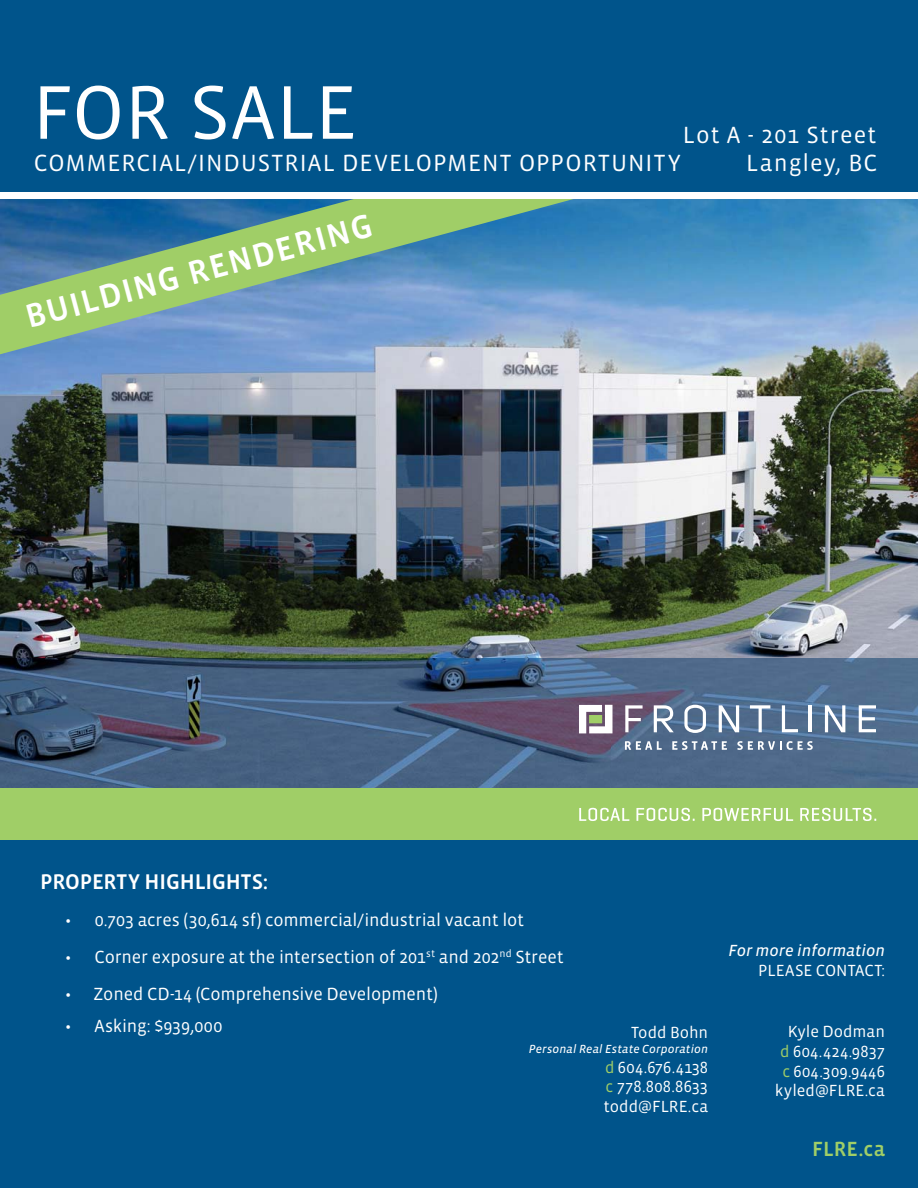
<style>
.page{position:relative;width:918px;height:1188px;background:#fff}
.page>*{position:absolute;margin:0;border:0;box-sizing:border-box;transform-origin:0 0}
.t1{font:77.7px "Vista Sans";color:#fff}
.t2{font:33.9px "Vista Sans Med";color:#fff}
.t3{font:24px/28.5px "Vista Sans";letter-spacing:.045em;color:#fff;text-align:right}
.t4{font:21.75px "Vista Sans Med";letter-spacing:-.01em;color:#fff}
.t5{font:21px "Vista Sans Med";letter-spacing:.005em;color:#a0ce67}
.t6{font:18px "Vista Sans";letter-spacing:-.005em;color:#fff}
.t7{font:16.5px/19.8px "Vista Sans";letter-spacing:.005em;color:#fff;text-align:right}
.t8{font:italic 16.5px "Vista Sans Reg";letter-spacing:-.005em;color:#fff}
.t9{font:italic 12px "Vista Sans Reg";letter-spacing:.01em;color:#fff}
.s1{color:#a0ce67}
</style>
<div class="page">
<img style="left:0;top:199px;width:918px;height:459px">
<svg style="left:0;top:199px;width:589px;height:155px;background:#6ea0a4"></svg>
<div style="left:0;top:837px;width:918px;height:351px;background:#00548b"></div>
<img style="left:0;top:658px;width:918px;height:131px">
<div style="left:0;top:0;width:918px;height:196px;background:#00548b"></div>
<svg style="left:625px;top:705px;width:18px;height:27px"></svg>
<svg style="left:654px;top:705px;width:20px;height:27px"></svg>
<svg style="left:684px;top:705px;width:22px;height:28px"></svg>
<svg style="left:719px;top:705px;width:20px;height:27px"></svg>
<svg style="left:750px;top:705px;width:20px;height:27px"></svg>
<svg style="left:782px;top:705px;width:16px;height:27px"></svg>
<hr style="left:808px;top:705px;width:4px;height:27px;background:#fff">
<svg style="left:825px;top:705px;width:20px;height:27px"></svg>
<svg style="left:859px;top:705px;width:17px;height:27px"></svg>
<svg style="left:625px;top:741px;width:37px;height:9px"></svg>
<svg style="left:672px;top:741px;width:55px;height:9px"></svg>
<svg style="left:737px;top:741px;width:76px;height:9px"></svg>
<svg style="left:579px;top:705px;width:33px;height:28px"></svg>
<div style="left:589px;top:715px;width:13px;height:8px;background:#a0ce67"></div>
<div style="left:0;top:789px;width:918px;height:51px;background:#a0ce67"></div>
<svg style="left:579px;top:808px;width:50px;height:13px"></svg>
<svg style="left:636px;top:808px;width:59px;height:13px"></svg>
<svg style="left:702px;top:808px;width:91px;height:13px"></svg>
<svg style="left:800px;top:808px;width:76px;height:13px"></svg>
<hr style="left:0;top:192px;width:918px;height:4px;background:#fff">
<h1 class="t1" style="left:32px;top:81px;width:327px">FOR SALE</h1>
<h3 class="t3" style="left:34px;top:150px;width:649px">COMMERCIAL/INDUSTRIAL DEVELOPMENT OPPORTUNITY</h3>
<h3 class="t3" style="left:683px;top:122px;width:196px">Lot A - 201 Street<br>Langley, BC</h3>
<h2 class="t2" style="left:22px;top:304px;width:360px;rotate:-15deg">BUILDING RENDERING</h2>
<p class="t4" style="left:40px;top:873px;width:230px">PROPERTY HIGHLIGHTS:</p>
<p class="t6" style="left:65px;top:913px;width:460px">• 0.703 acres (30,614 sf) commercial/industrial vacant lot</p>
<p class="t6" style="left:65px;top:950px;width:500px">• Corner exposure at the intersection of 201<sup>st</sup> and 202<sup>nd</sup> Street</p>
<p class="t6" style="left:65px;top:986px;width:374px">• Zoned CD-14 (Comprehensive Development)</p>
<p class="t6" style="left:65px;top:1019px;width:159px">• Asking: $939,000</p>
<p class="t7" style="left:631px;top:1024px;width:79px">Todd Bohn</p>
<p class="t9" style="left:529px;top:1044px;width:181px">Personal Real Estate Corporation</p>
<p class="t7" style="left:604px;top:1058px;width:106px;text-align:justify"><span class="s1">d</span> 604.676.4138 <span class="s1">c</span> 778.808.8633 todd@FLRE.ca</p>
<p class="t8" style="left:729px;top:944px;width:158px">For more information</p>
<p class="t7" style="left:758px;top:962px;width:128px">PLEASE CONTACT:</p>
<p class="t7" style="left:775px;top:1023px;width:112px">Kyle Dodman <span class="s1">d</span> 604.424.9837 <span class="s1">c</span> 604.309.9446 kyled@FLRE.ca</p>
<p class="t5" style="left:812px;top:1140px;width:74px">FLRE.ca</p>
</div>
